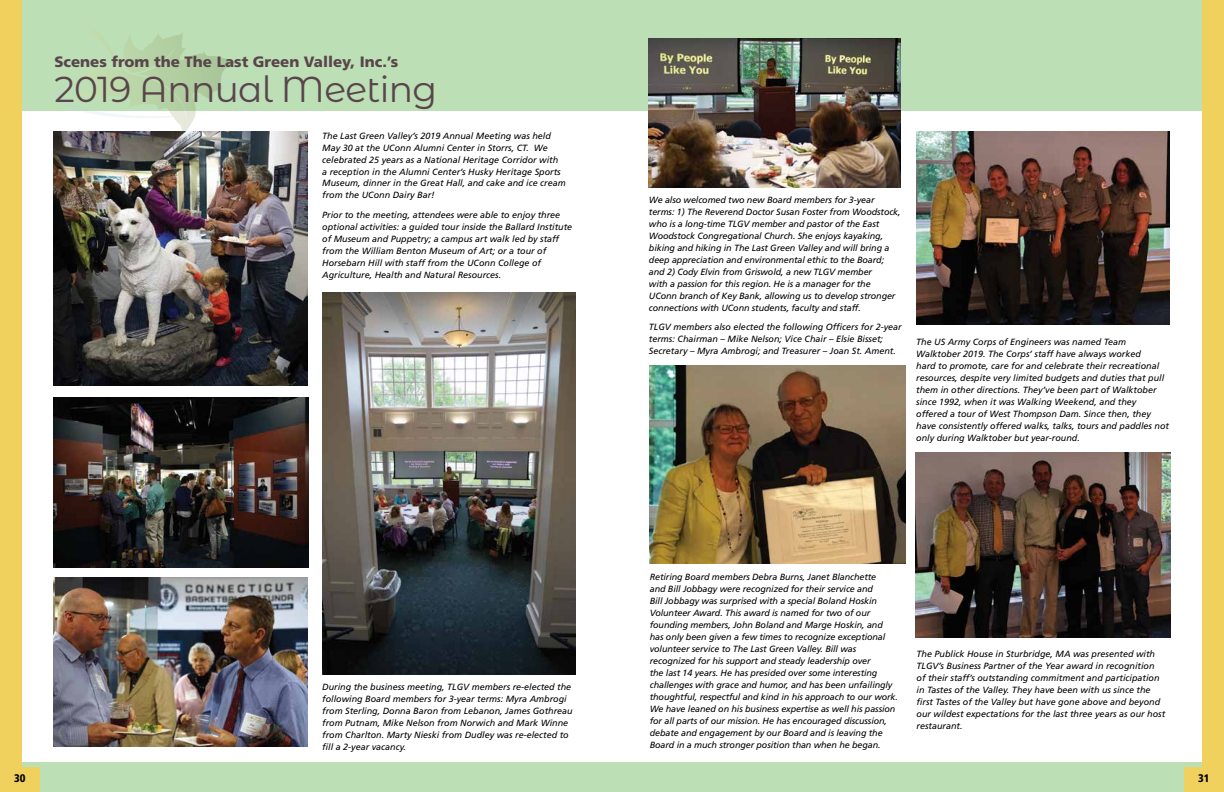
<style>
.page{position:relative;width:1224px;height:792px;background:#bddfb5}
.page>*{position:absolute;margin:0;border:0;box-sizing:border-box;transform-origin:0 0}
.t1{font:36px "Montserrat Alternates";letter-spacing:-.02em;color:#59454b}
.t2{font:900 15px "Frutiger LT Std";color:#59454b}
.t3{font:900 condensed 11px "Frutiger LT Std";color:#000}
.t4{font:italic 9px/12px "Frutiger LT Std";color:#000}
</style>
<div class="page">
<div style="left:10px;top:111px;width:1203px;height:651px;background:#fff"></div>
<svg style="left:54px;top:33px;width:203px;height:99px"></svg>
<div style="left:0;top:0;width:21px;height:792px;background:#f1d15e"></div>
<div style="left:0;top:768px;width:40px;height:24px;background:#f1d15e"></div>
<div style="left:1203px;top:0;width:21px;height:792px;background:#f1d15e"></div>
<div style="left:1184px;top:768px;width:40px;height:24px;background:#f1d15e"></div>
<img style="left:650px;top:366px;width:255px;height:197px">
<img style="left:54px;top:578px;width:254px;height:169px">
<img style="left:54px;top:398px;width:254px;height:169px">
<img style="left:54px;top:132px;width:254px;height:254px">
<img style="left:322px;top:293px;width:254px;height:382px">
<img style="left:649px;top:38px;width:252px;height:150px">
<img style="left:916px;top:453px;width:255px;height:185px">
<img style="left:916px;top:132px;width:254px;height:193px">
<h2 class="t2" style="left:54px;top:52px;width:345px">Scenes from the The Last Green Valley, Inc.’s</h2>
<h1 class="t1" style="left:54px;top:64px;width:384px">2019 Annual Meeting</h1>
<p class="t4" style="left:322px;top:129px;width:245px">The Last Green Valley’s 2019 Annual Meeting was held May 30 at the UConn Alumni Center in Storrs, CT. We celebrated 25 years as a National Heritage Corridor with<br>a reception in the Alumni Center’s Husky Heritage Sports Museum, dinner in the Great Hall, and cake and ice cream from the UConn Dairy Bar!</p>
<p class="t4" style="left:322px;top:209px;width:252px">Prior to the meeting, attendees were able to enjoy three optional activities: a guided tour inside the Ballard Institute of Museum and Puppetry; a campus art walk led by staff from the William Benton Museum of Art; or a tour of Horsebarn Hill with staff from the UConn College of Agriculture, Health and Natural Resources.</p>
<p class="t4" style="left:322px;top:680px;width:252px">During the business meeting, TLGV members re-elected the following Board members for 3-year terms: Myra Ambrogi from Sterling, Donna Baron from Lebanon, James Gothreau from Putnam, Mike Nelson from Norwich and Mark Winne from Charlton. Marty Nieski from Dudley was re-elected to fill a 2-year vacancy.</p>
<p class="t4" style="left:649px;top:194px;width:253px">We also welcomed two new Board members for 3-year terms: 1) The Reverend Doctor Susan Foster from Woodstock, who is a long-time TLGV member and pastor of the East Woodstock Congregational Church. She enjoys kayaking, biking and hiking in The Last Green Valley and will bring a deep appreciation and environmental ethic to the Board; and 2) Cody Elvin from Griswold, a new TLGV member<br>with a passion for this region. He is a manager for the UConn branch of Key Bank, allowing us to develop stronger connections with UConn students, faculty and staff.</p>
<p class="t4" style="left:649px;top:321px;width:254px">TLGV members also elected the following Officers for 2-year terms: Chairman – Mike Nelson; Vice Chair – Elsie Bisset;<br>Secretary – Myra Ambrogi; and Treasurer – Joan St. Ament.</p>
<p class="t4" style="left:916px;top:336px;width:254px">The US Army Corps of Engineers was named Team Walktober 2019. The Corps’ staff have always worked<br>hard to promote, care for and celebrate their recreational resources, despite very limited budgets and duties that pull them in other directions. They’ve been part of Walktober since 1992, when it was Walking Weekend, and they offered a tour of West Thompson Dam. Since then, they have consistently offered walks, talks, tours and paddles not only during Walktober but year-round.</p>
<p class="t4" style="left:650px;top:571px;width:250px">Retiring Board members Debra Burns, Janet Blanchette<br>and Bill Jobbagy were recognized for their service and<br>Bill Jobbagy was surprised with a special Boland Hoskin Volunteer Award. This award is named for two of our founding members, John Boland and Marge Hoskin, and has only been given a few times to recognize exceptional volunteer service to The Last Green Valley. Bill was recognized for his support and steady leadership over<br>the last 14 years. He has presided over some interesting challenges with grace and humor, and has been unfailingly thoughtful, respectful and kind in his approach to our work.<br>We have leaned on his business expertise as well his passion for all parts of our mission. He has encouraged discussion, debate and engagement by our Board and is leaving the Board in a much stronger position than when he began.</p>
<p class="t4" style="left:917px;top:648px;width:250px">The Publick House in Sturbridge, MA was presented with TLGV’s Business Partner of the Year award in recognition of their staff’s outstanding commitment and participation in Tastes of the Valley. They have been with us since the first Tastes of the Valley but have gone above and beyond our wildest expectations for the last three years as our host restaurant.</p>
<p class="t3" style="left:14px;top:772px;width:13px">30</p>
<p class="t3" style="left:1198px;top:772px;width:13px">31</p>
</div>
